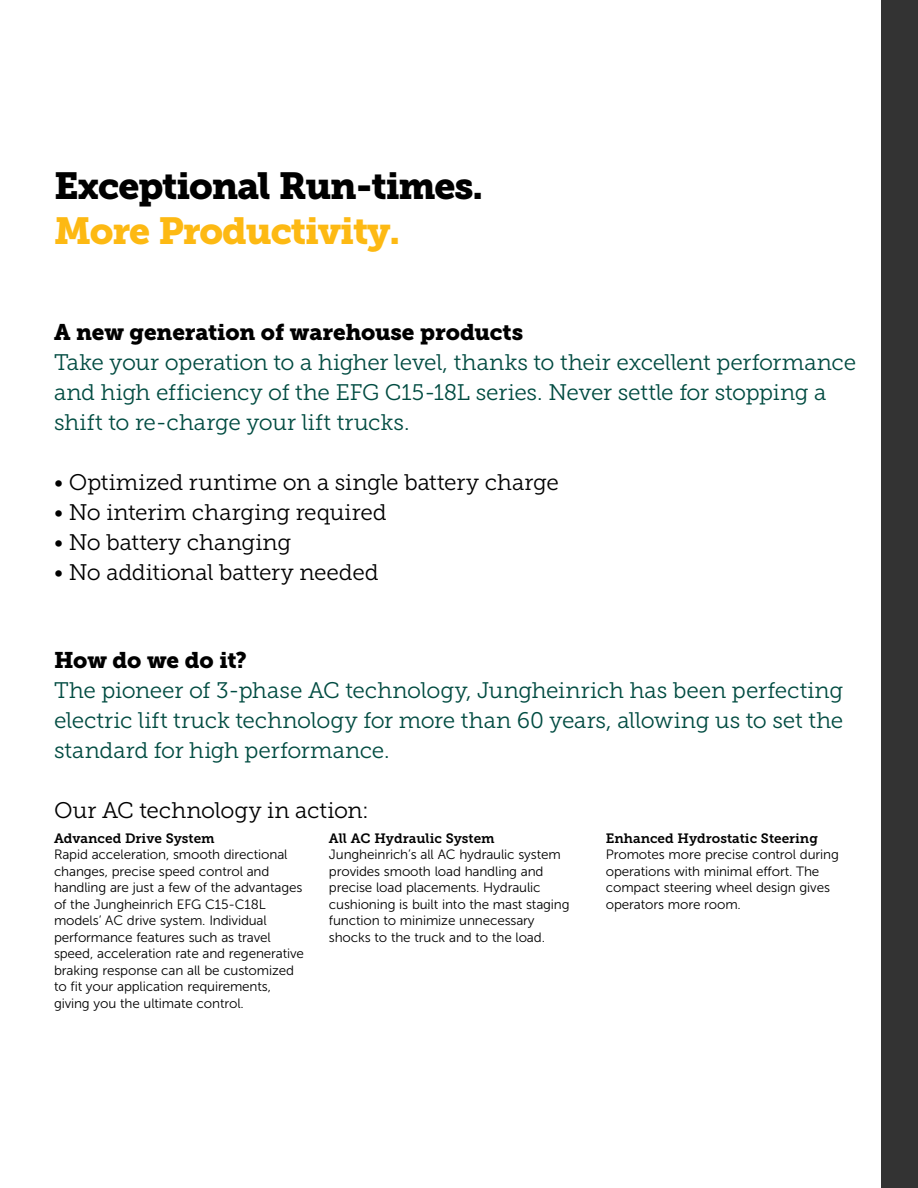
<style>
.page{position:relative;width:918px;height:1188px;background:#fff}
.page>*{position:absolute;margin:0;border:0;box-sizing:border-box;transform-origin:0 0}
.t1{font:37.5px "Museo Slab 900";letter-spacing:-.03em;color:#000}
.t2{font:37.5px "Museo Slab 900";letter-spacing:-.03em;color:#fdb913}
.t3{font:22.5px/30px "Museo JH Slab 300";letter-spacing:-.01em;color:#004b41}
.t4{font:22.5px "Museo JH Slab 300";letter-spacing:-.005em;color:#000}
.t5{font:22.5px "Museo JH Slab 900";letter-spacing:-.005em;color:#000}
.t6{font:13.5px/16.5px "Museo Sans 300";letter-spacing:-.01em;color:#000}
.t7{font:13.5px "Museo Slab 700";color:#000}
</style>
<div class="page">
<div style="left:882px;top:0;width:36px;height:1188px;background:#333"></div>
<h1 class="t1" style="left:54px;top:164px;width:431px">Exceptional Run-times.</h1>
<h1 class="t2" style="left:54px;top:209px;width:348px">More Productivity.</h1>
<h2 class="t5" style="left:54px;top:319px;width:471px">A new generation of warehouse products</h2>
<h2 class="t3" style="left:54px;top:347px;width:804px">Take your operation to a higher level, thanks to their excellent performance and high efficiency of the EFG C15-18L series. Never settle for stopping a shift to re-charge your lift trucks.</h2>
<h2 class="t4" style="left:54px;top:470px;width:506px">• Optimized runtime on a single battery charge</h2>
<h2 class="t4" style="left:54px;top:500px;width:334px">• No interim charging required</h2>
<h2 class="t4" style="left:54px;top:530px;width:239px">• No battery changing</h2>
<h2 class="t4" style="left:54px;top:560px;width:326px">• No additional battery needed</h2>
<h2 class="t5" style="left:54px;top:647px;width:195px">How do we do it?</h2>
<h2 class="t3" style="left:54px;top:675px;width:791px;text-align:justify">The pioneer of 3-phase AC technology, Jungheinrich has been perfecting electric lift truck technology for more than 60 years, allowing us to set the standard for high performance.</h2>
<h2 class="t4" style="left:54px;top:798px;width:316px">Our AC technology in action:</h2>
<p class="t7" style="left:54px;top:830px;width:162px">Advanced Drive System</p>
<p class="t6" style="left:54px;top:847px;width:252px">Rapid acceleration, smooth directional changes, precise speed control and handling are just a few of the advantages of the Jungheinrich EFG C15-C18L models’ AC drive system. Individual performance features such as travel speed, acceleration rate and regenerative braking response can all be customized to fit your application requirements, giving you the ultimate control.</p>
<p class="t7" style="left:329px;top:830px;width:167px">All AC Hydraulic System</p>
<p class="t6" style="left:329px;top:846px;width:242px">Jungheinrich’s all AC hydraulic system provides smooth load handling and precise load placements. Hydraulic cushioning is built into the mast staging function to minimize unnecessary shocks to the truck and to the load.</p>
<p class="t7" style="left:606px;top:830px;width:214px">Enhanced Hydrostatic Steering</p>
<p class="t6" style="left:606px;top:846px;width:235px">Promotes more precise control during operations with minimal effort. The compact steering wheel design gives operators more room.</p>
</div>
